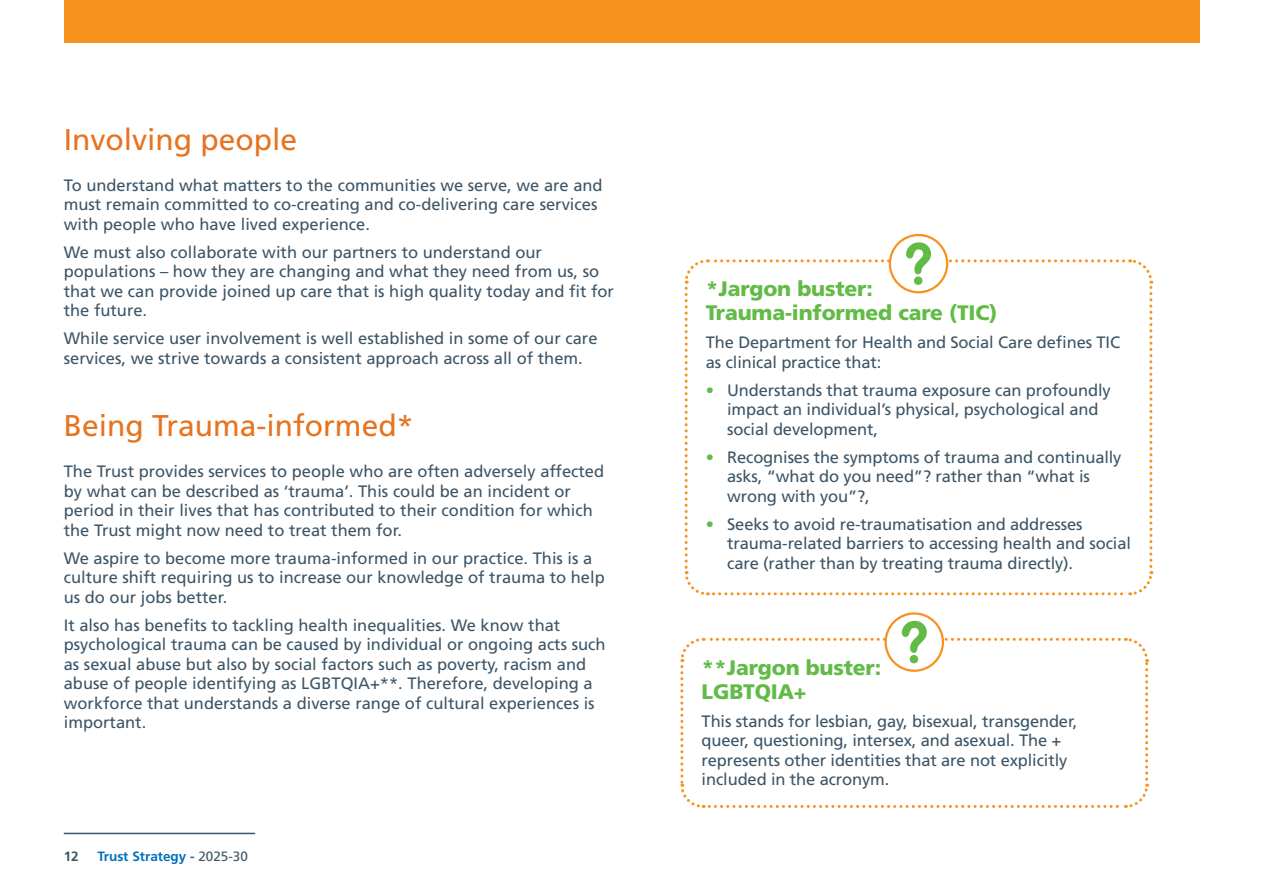
<style>
.page{position:relative;width:1263px;height:893px;background:#fff}
.page>*{position:absolute;margin:0;border:0;box-sizing:border-box;transform-origin:0 0}
.t1{font:30px "Frutiger LT Std";color:#e7731f}
.t2{font:900 21px/24px "Frutiger LT Std";letter-spacing:-.01em;color:#62bb46}
.t3{font:16.5px/19.5px "Frutiger LT Std";color:#3d5567}
.t4{font:700 13.5px "Frutiger LT Std";color:#0072bc}
.t5{font:700 13.5px "Frutiger LT Std";color:#3d5567}
.s1{font-weight:400;color:#3d5567}
.s2{color:#62bb46}
</style>
<div class="page">
<hr style="left:64px;top:833px;width:191px;height:1px;background:#3d5567">
<div style="left:64px;top:0;width:1135px;height:43px;background:#f7921e"></div>
<svg style="left:890px;top:235px;width:57px;height:57px"></svg>
<svg style="left:684px;top:242px;width:470px;height:354px"></svg>
<svg style="left:886px;top:613px;width:57px;height:58px"></svg>
<svg style="left:680px;top:621px;width:470px;height:187px"></svg>
<h1 class="t1" style="left:64px;top:122px;width:235px">Involving people</h1>
<p class="t3" style="left:64px;top:175px;width:540px">To understand what matters to the communities we serve, we are and must remain committed to co-creating and co-delivering care services with people who have lived experience.</p>
<p class="t3" style="left:64px;top:242px;width:552px">We must also collaborate with our partners to understand our populations – how they are changing and what they need from us, so that we can provide joined up care that is high quality today and fit for the future.</p>
<p class="t3" style="left:64px;top:329px;width:535px">While service user involvement is well established in some of our care services, we strive towards a consistent approach across all of them.</p>
<h1 class="t1" style="left:64px;top:408px;width:351px">Being Trauma-informed*</h1>
<p class="t3" style="left:64px;top:462px;width:542px">The Trust provides services to people who are often adversely affected by what can be described as ‘trauma’. This could be an incident or period in their lives that has contributed to their condition for which the Trust might now need to treat them for.</p>
<p class="t3" style="left:64px;top:548px;width:542px">We aspire to become more trauma-informed in our practice. This is a culture shift requiring us to increase our knowledge of trauma to help us do our jobs better.</p>
<p class="t3" style="left:64px;top:615px;width:543px">It also has benefits to tackling health inequalities. We know that psychological trauma can be caused by individual or ongoing acts such as sexual abuse but also by social factors such as poverty, racism and abuse of people identifying as LGBTQIA+**. Therefore, developing a workforce that understands a diverse range of cultural experiences is important.</p>
<p class="t5" style="left:64px;top:848px;width:17px">12</p>
<p class="t4" style="left:98px;top:848px;width:152px">Trust Strategy - <span class="s1">2025-30</span></p>
<p class="t2" style="left:706px;top:277px;width:293px">*Jargon buster:<br>Trauma-informed care (TIC)</p>
<p class="t3" style="left:706px;top:333px;width:416px">The Department for Health and Social Care defines TIC as clinical practice that:</p>
<p class="t3" style="left:727px;top:380px;width:385px;text-indent:-21px"><span class="s2">•</span> Understands that trauma exposure can profoundly impact an individual’s physical, psychological and social development,</p>
<p class="t3" style="left:727px;top:447px;width:396px;text-indent:-21px"><span class="s2">•</span> Recognises the symptoms of trauma and continually asks, “what do you need”? rather than “what is wrong with you”?,</p>
<p class="t3" style="left:727px;top:514px;width:405px;text-indent:-21px"><span class="s2">•</span> Seeks to avoid re-traumatisation and addresses trauma-related barriers to accessing health and social care (rather than by treating trauma directly).</p>
<p class="t2" style="left:702px;top:655px;width:181px">**Jargon buster:<br>LGBTQIA+</p>
<p class="t3" style="left:702px;top:711px;width:377px">This stands for lesbian, gay, bisexual, transgender, queer, questioning, intersex, and asexual. The + represents other identities that are not explicitly included in the acronym.</p>
</div>
